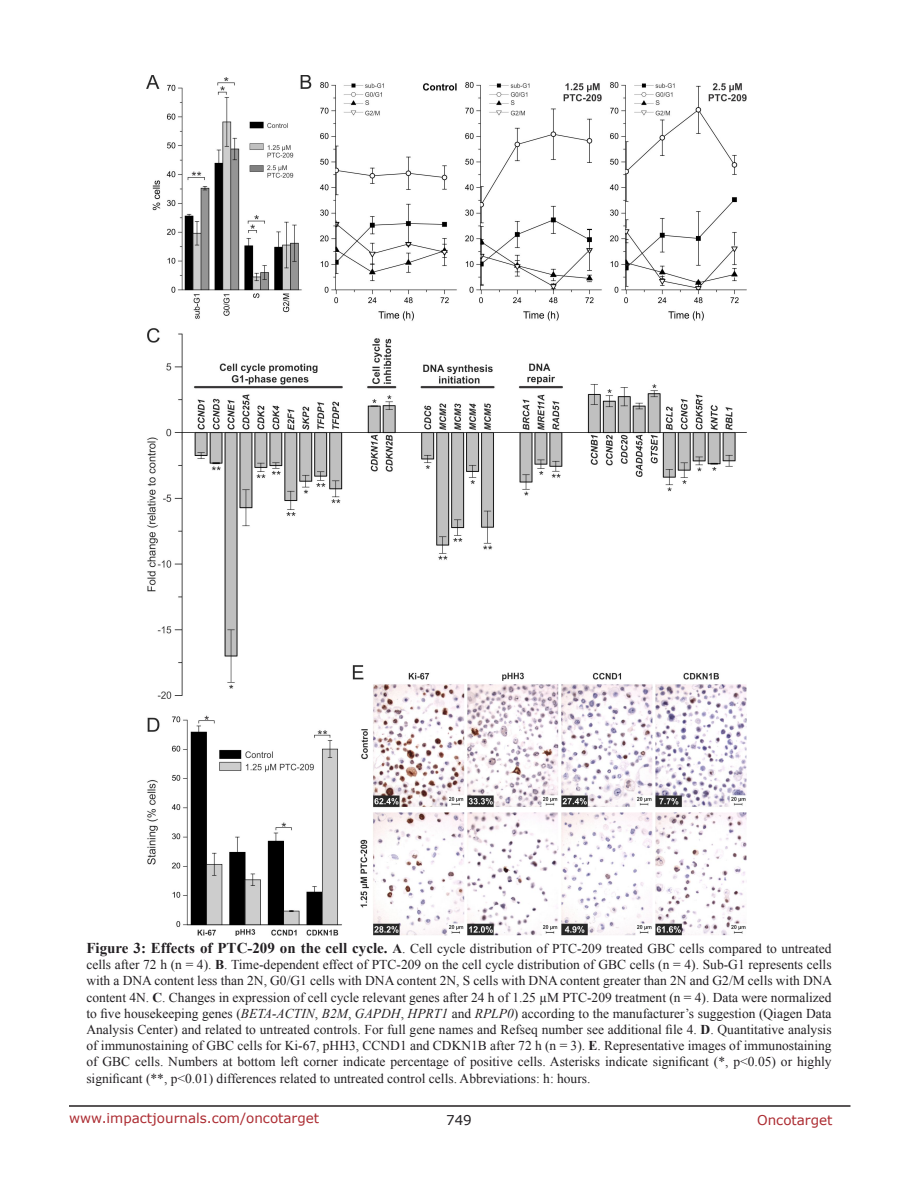
<style>
.page{position:relative;width:918px;height:1188px;background:#fff}
.page>*{position:absolute;margin:0;border:0;box-sizing:border-box;transform-origin:0 0}
.FigureText{font:13.5px/16.2px "Times New Roman";color:#221f22;text-align:justify}
.t1{font:13.5px "Verdana";color:#ac2b31}
.t2{font:13.5px "Verdana";color:#221f22}
.s1{font-weight:700;font-size:15px}
.s2{font-weight:700}
.s3{font-style:italic}
</style>
<div class="page">
<hr style="left:69px;top:1105px;width:781px;height:2px;background:#231f20">
<img style="left:146px;top:76px;width:600px;height:859px">
<p class="FigureText" style="left:86px;top:940px;width:747px"><span class="s1">Figure 3: Effects of PTC-209 on the cell cycle.</span> <span class="s2">A</span>. Cell cycle distribution of PTC-209 treated GBC cells compared to untreated cells after 72 h (n = 4). <span class="s2">B</span>. Time-dependent effect of PTC-209 on the cell cycle distribution of GBC cells (n = 4). Sub-G1 represents cells with a DNA content less than 2N, G0/G1 cells with DNA content 2N, S cells with DNA content greater than 2N and G2/M cells with DNA content 4N. <span class="s2">C</span>. Changes in expression of cell cycle relevant genes after 24 h of 1.25 µM PTC-209 treatment (n = 4). Data were normalized to five housekeeping genes (<span class="s3">BETA-ACTIN</span>, <span class="s3">B2M</span>, <span class="s3">GAPDH</span>, <span class="s3">HPRT1</span> and <span class="s3">RPLP0</span>) according to the manufacturer’s suggestion (Qiagen Data Analysis Center) and related to untreated controls. For full gene names and Refseq number see additional file 4. <span class="s2">D</span>. Quantitative analysis of immunostaining of GBC cells for Ki-67, pHH3, CCND1 and CDKN1B after 72 h (n = 3). <span class="s2">E</span>. Representative images of immunostaining of GBC cells. Numbers at bottom left corner indicate percentage of positive cells. Asterisks indicate significant (*, p&lt;0.05) or highly significant (**, p&lt;0.01) differences related to untreated control cells. Abbreviations: h: hours.</p>
<p class="t1" style="left:69px;top:1109px;width:252px">www.impactjournals.com/oncotarget</p>
<p class="t2" style="left:446px;top:1111px;width:27px">749</p>
<p class="t1" style="left:757px;top:1111px;width:77px">Oncotarget</p>
</div>
